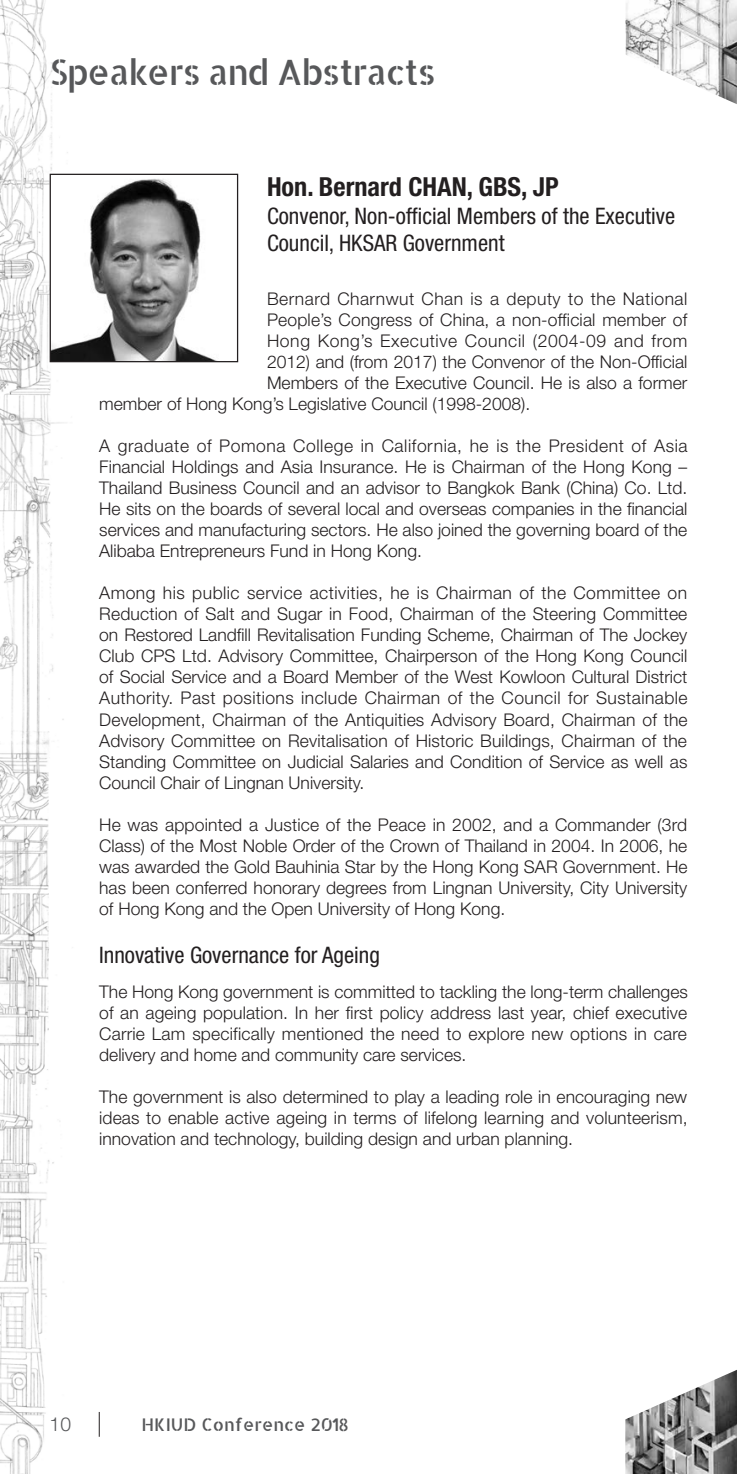
<style>
.page{position:relative;width:737px;height:1474px;background:#fff}
.page>*{position:absolute;margin:0;border:0;box-sizing:border-box;transform-origin:0 0}
.t1{font:35px "Allerta Stencil";letter-spacing:-.035em;color:#57585a}
.t2{font:700 condensed 26.25px "Helvetica Neue LT Std";color:#231f20}
.t3{font:condensed 22.75px/27.3px "Helvetica Neue LT Std";color:#231f20}
.t4{font:300 19.25px "Helvetica Neue LT Std";color:#57585a}
.t5{font:300 17.5px/21px "Helvetica Neue LT Std";color:#231f20;text-align:justify}
.t6{font:300 17.5px "Helvetica Neue LT Std";letter-spacing:.025em;color:#231f20}
.t7{font:300 17.5px "Helvetica Neue LT Std";letter-spacing:.035em;color:#231f20}
.t8{font:17.5px "Allerta Stencil";color:#57585a}
</style>
<div class="page">
<img style="left:0;top:0;width:79px;height:1473px">
<svg style="left:99px;top:1412px;width:1px;height:24px"></svg>
<img style="left:625px;top:0;width:112px;height:104px">
<img style="left:625px;top:1370px;width:112px;height:103px">
<img style="left:52px;top:176px;width:163px;height:184px">
<div style="left:50px;top:174px;width:188px;height:188px;border:1px solid #231f20"></div>
<h1 class="t1" style="left:50px;top:49px;width:388px">Speakers and Abstracts</h1>
<h2 class="t2" style="left:267px;top:170px;width:293px">Hon. Bernard CHAN, GBS, JP</h2>
<h3 class="t3" style="left:267px;top:202px;width:409px">Convenor, Non-official Members of the Executive<br>Council, HKSAR Government</h3>
<p class="t6" style="left:267px;top:288px;width:422px">Bernard Charnwut Chan is a deputy to the National</p>
<p class="t5" style="left:267px;top:309px;width:422px">People’s Congress of China, a non-official member of</p>
<p class="t7" style="left:267px;top:330px;width:422px">Hong Kong’s Executive Council (2004-09 and from</p>
<p class="t5" style="left:267px;top:351px;width:422px">2012) and (from 2017) the Convenor of the Non-Official</p>
<p class="t5" style="left:267px;top:372px;width:422px">Members of the Executive Council. He is also a former</p>
<p class="t5" style="left:99px;top:393px;width:432px">member of Hong Kong’s Legislative Council (1998-2008).</p>
<p class="t5" style="left:99px;top:435px;width:590px">A graduate of Pomona College in California, he is the President of Asia Financial Holdings and Asia Insurance. He is Chairman of the Hong Kong – Thailand Business Council and an advisor to Bangkok Bank (China) Co. Ltd.<br>He sits on the boards of several local and overseas companies in the financial services and manufacturing sectors. He also joined the governing board of the Alibaba Entrepreneurs Fund in Hong Kong.</p>
<p class="t5" style="left:99px;top:582px;width:590px">Among his public service activities, he is Chairman of the Committee on Reduction of Salt and Sugar in Food, Chairman of the Steering Committee on Restored Landfill Revitalisation Funding Scheme, Chairman of The Jockey Club CPS Ltd. Advisory Committee, Chairperson of the Hong Kong Council of Social Service and a Board Member of the West Kowloon Cultural District Authority. Past positions include Chairman of the Council for Sustainable Development, Chairman of the Antiquities Advisory Board, Chairman of the Advisory Committee on Revitalisation of Historic Buildings, Chairman of the Standing Committee on Judicial Salaries and Condition of Service as well as Council Chair of Lingnan University.</p>
<p class="t5" style="left:99px;top:813px;width:589px">He was appointed a Justice of the Peace in 2002, and a Commander (3rd Class) of the Most Noble Order of the Crown of Thailand in 2004. In 2006, he was awarded the Gold Bauhinia Star by the Hong Kong SAR Government. He has been conferred honorary degrees from Lingnan University, City University of Hong Kong and the Open University of Hong Kong.</p>
<h3 class="t3" style="left:99px;top:940px;width:282px">Innovative Governance for Ageing</h3>
<p class="t5" style="left:99px;top:981px;width:590px">The Hong Kong government is committed to tackling the long-term challenges of an ageing population. In her first policy address last year, chief executive Carrie Lam specifically mentioned the need to explore new options in care delivery and home and community care services.</p>
<p class="t5" style="left:99px;top:1086px;width:590px">The government is also determined to play a leading role in encouraging new ideas to enable active ageing in terms of lifelong learning and volunteerism, innovation and technology, building design and urban planning.</p>
<p class="t4" style="left:50px;top:1411px;width:23px">10</p>
<p class="t8" style="left:141px;top:1412px;width:209px">HKIUD Conference 2018</p>
</div>
